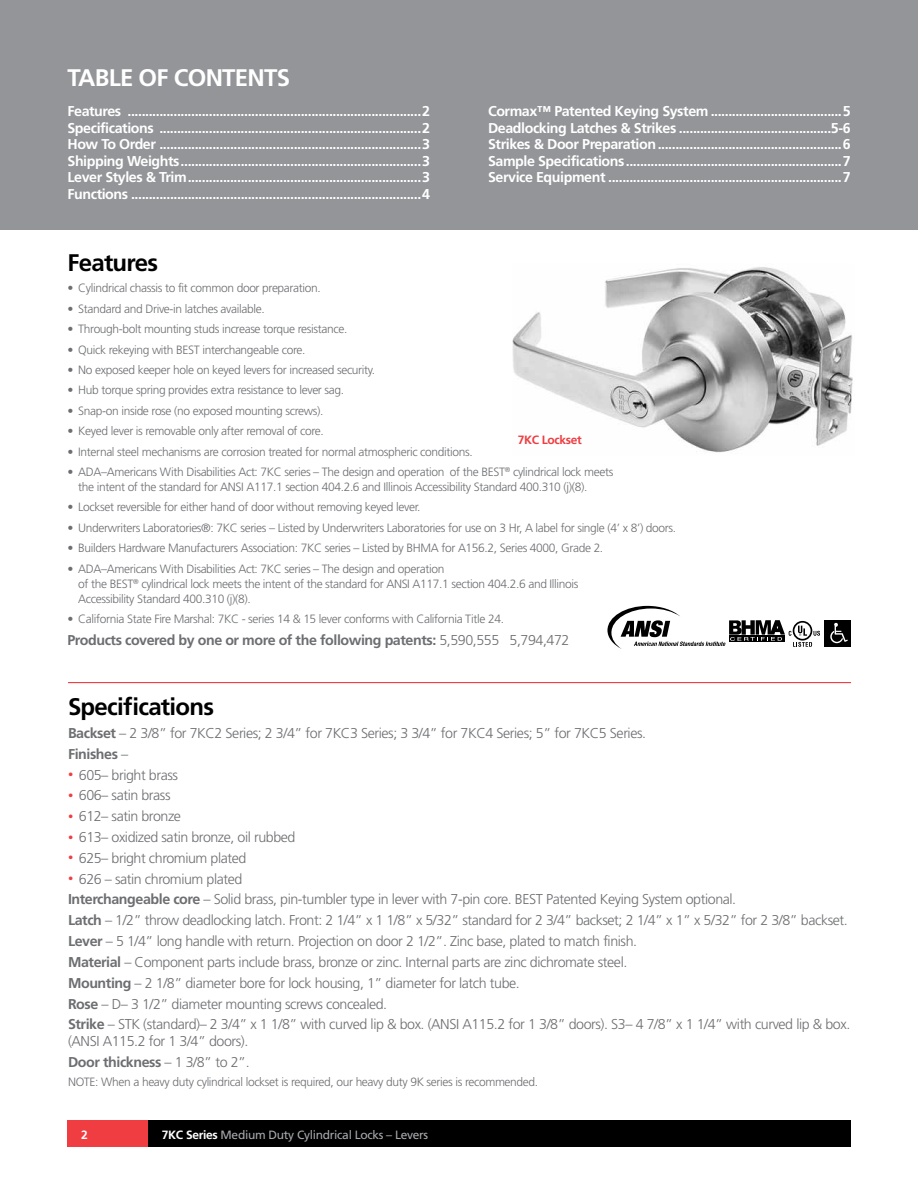
<style>
.page{position:relative;width:918px;height:1188px;background:#fff}
.page>*{position:absolute;margin:0;border:0;box-sizing:border-box;transform-origin:0 0}
.t1{font:700 24px "Frutiger";letter-spacing:-.03em;color:#000}
.t2{font:700 24px "Frutiger";letter-spacing:-.03em;color:#fff}
.t3{font:700 14.25px/16.5px "Frutiger";letter-spacing:-.03em;color:#fff;text-align:justify}
.t4{font:300 14.25px/20.9px "Frutiger";letter-spacing:-.03em;color:#6d6e71}
.t5{font:700 14.25px "Frutiger";letter-spacing:-.03em;color:#6d6e71}
.t6{font:300 12px/15px "Frutiger";letter-spacing:-.03em;color:#6d6e71}
.t7{font:12px "Frutiger";letter-spacing:-.025em;color:#a7a9ac}
.t8{font:700 12px "Frutiger";letter-spacing:-.03em;color:#ef3d42}
.t9{font:700 12px "Frutiger";color:#fff}
.s1{font-weight:300}
.s2{font-weight:700}
.s3{font-size:10.5px;color:#ef3d42}
.s4{font-weight:700;color:#fff}
</style>
<div class="page">
<div style="left:0;top:0;width:918px;height:230px;background:#939598"></div>
<div style="left:68px;top:1120px;width:80px;height:28px;background:#ef3d42"></div>
<div style="left:148px;top:1120px;width:703px;height:28px;background:#000"></div>
<hr style="left:68px;top:682px;width:783px;height:1px;background:#ef3d42">
<img style="left:512px;top:267px;width:341px;height:186px">
<div style="left:824px;top:620px;width:26px;height:26px;background:#000"></div>
<svg style="left:830px;top:623px;width:18px;height:20px"></svg>
<svg style="left:607px;top:606px;width:213px;height:43px"></svg>
<h1 class="t2" style="left:68px;top:64px;width:224px">TABLE OF CONTENTS</h1>
<p class="t3" style="left:67px;top:103px;width:364px">Features ...................................................................................2<br>Specifications ..........................................................................2<br>How To Order ..........................................................................3<br>Shipping Weights....................................................................3<br>Lever Styles &amp; Trim..................................................................3<br>Functions ..................................................................................4</p>
<p class="t3" style="left:488px;top:103px;width:364px">Cormax™ Patented Keying System .....................................5<br>Deadlocking Latches &amp; Strikes ...........................................5-6<br>Strikes &amp; Door Preparation....................................................6<br>Sample Specifications.............................................................7<br>Service Equipment ..................................................................7</p>
<h1 class="t1" style="left:68px;top:248px;width:92px">Features</h1>
<p class="t6" style="left:68px;top:281px;width:255px">• Cylindrical chassis to fit common door preparation.</p>
<p class="t6" style="left:68px;top:301px;width:199px">• Standard and Drive-in latches available.</p>
<p class="t6" style="left:68px;top:321px;width:281px">• Through-bolt mounting studs increase torque resistance.</p>
<p class="t6" style="left:68px;top:342px;width:239px">• Quick rekeying with BEST interchangeable core.</p>
<p class="t6" style="left:68px;top:362px;width:309px">• No exposed keeper hole on keyed levers for increased security.</p>
<p class="t6" style="left:68px;top:383px;width:278px">• Hub torque spring provides extra resistance to lever sag.</p>
<p class="t6" style="left:68px;top:403px;width:257px">• Snap-on inside rose (no exposed mounting screws).</p>
<p class="t6" style="left:68px;top:423px;width:258px">• Keyed lever is removable only after removal of core.</p>
<p class="t6" style="left:68px;top:444px;width:407px">• Internal steel mechanisms are corrosion treated for normal atmospheric conditions.</p>
<p class="t6" style="left:78px;top:464px;width:537px;text-indent:-11px">• ADA–Americans With Disabilities Act: 7KC series – The design and operation of the BEST<sup>®</sup> cylindrical lock meets the intent of the standard for ANSI A117.1 section 404.2.6 and Illinois Accessibility Standard 400.310 (j)(8).</p>
<p class="t6" style="left:68px;top:500px;width:355px">• Lockset reversible for either hand of door without removing keyed lever.</p>
<p class="t6" style="left:68px;top:520px;width:610px">• Underwriters Laboratories®: 7KC series – Listed by Underwriters Laboratories for use on 3 Hr, A label for single (4’ x 8’) doors.</p>
<p class="t6" style="left:68px;top:540px;width:537px">• Builders Hardware Manufacturers Association: 7KC series – Listed by BHMA for A156.2, Series 4000, Grade 2.</p>
<p class="t6" style="left:78px;top:561px;width:502px;text-indent:-11px">• ADA–Americans With Disabilities Act: 7KC series – The design and operation<br>of the BEST<sup>®</sup> cylindrical lock meets the intent of the standard for ANSI A117.1 section 404.2.6 and Illinois<br>Accessibility Standard 400.310 (j)(8).</p>
<p class="t6" style="left:67px;top:611px;width:438px">• California State Fire Marshal: 7KC - series 14 &amp; 15 lever conforms with California Title 24.</p>
<p class="t5" style="left:68px;top:632px;width:504px">Products covered by one or more of the following patents: <span class="s1">5,590,555 5,794,472</span></p>
<p class="t8" style="left:518px;top:433px;width:65px">7KC Lockset</p>
<h1 class="t1" style="left:68px;top:692px;width:148px">Specifications</h1>
<p class="t4" style="left:68px;top:723px;width:580px"><span class="s2">Backset</span> – 2 3/8” for 7KC2 Series; 2 3/4” for 7KC3 Series; 3 3/4” for 7KC4 Series; 5” for 7KC5 Series.<br><span class="s2">Finishes</span> –</p>
<p class="t4" style="left:68px;top:764px;width:112px"><span class="s3">•</span> 605– bright brass</p>
<p class="t4" style="left:68px;top:785px;width:104px"><span class="s3">•</span> 606– satin brass</p>
<p class="t4" style="left:68px;top:806px;width:114px"><span class="s3">•</span> 612– satin bronze</p>
<p class="t4" style="left:68px;top:827px;width:229px"><span class="s3">•</span> 613– oxidized satin bronze, oil rubbed</p>
<p class="t4" style="left:68px;top:847px;width:180px"><span class="s3">•</span> 625– bright chromium plated</p>
<p class="t4" style="left:68px;top:868px;width:784px"><span class="s3">•</span> 626 – satin chromium plated<br><span class="s2">Interchangeable core</span> – Solid brass, pin-tumbler type in lever with 7-pin core. BEST Patented Keying System optional.<br><span class="s2">Latch</span> – 1/2” throw deadlocking latch. Front: 2 1/4” x 1 1/8” x 5/32” standard for 2 3/4” backset; 2 1/4” x 1” x 5/32” for 2 3/8” backset.<br><span class="s2">Lever</span> – 5 1/4” long handle with return. Projection on door 2 1/2”. Zinc base, plated to match finish.<br><span class="s2">Material</span> – Component parts include brass, bronze or zinc. Internal parts are zinc dichromate steel.<br><span class="s2">Mounting</span> – 2 1/8” diameter bore for lock housing, 1” diameter for latch tube.<br><span class="s2">Rose</span> – D– 3 1/2” diameter mounting screws concealed.<br><span class="s2">Strike</span> – STK (standard)– 2 3/4” x 1 1/8” with curved lip &amp; box. (ANSI A115.2 for 1 3/8” doors). S3– 4 7/8” x 1 1/4” with curved lip &amp; box.</p>
<p class="t4" style="left:68px;top:1031px;width:183px">(ANSI A115.2 for 1 3/4” doors).<br><span class="s2">Door thickness</span> – 1 3/8” to 2”.</p>
<p class="t6" style="left:68px;top:1074px;width:472px">NOTE: When a heavy duty cylindrical lockset is required, our heavy duty 9K series is recommended.</p>
<p class="t9" style="left:81px;top:1128px;width:8px">2</p>
<p class="t7" style="left:162px;top:1127px;width:268px"><span class="s4">7KC Series</span> Medium Duty Cylindrical Locks – Levers</p>
</div>
